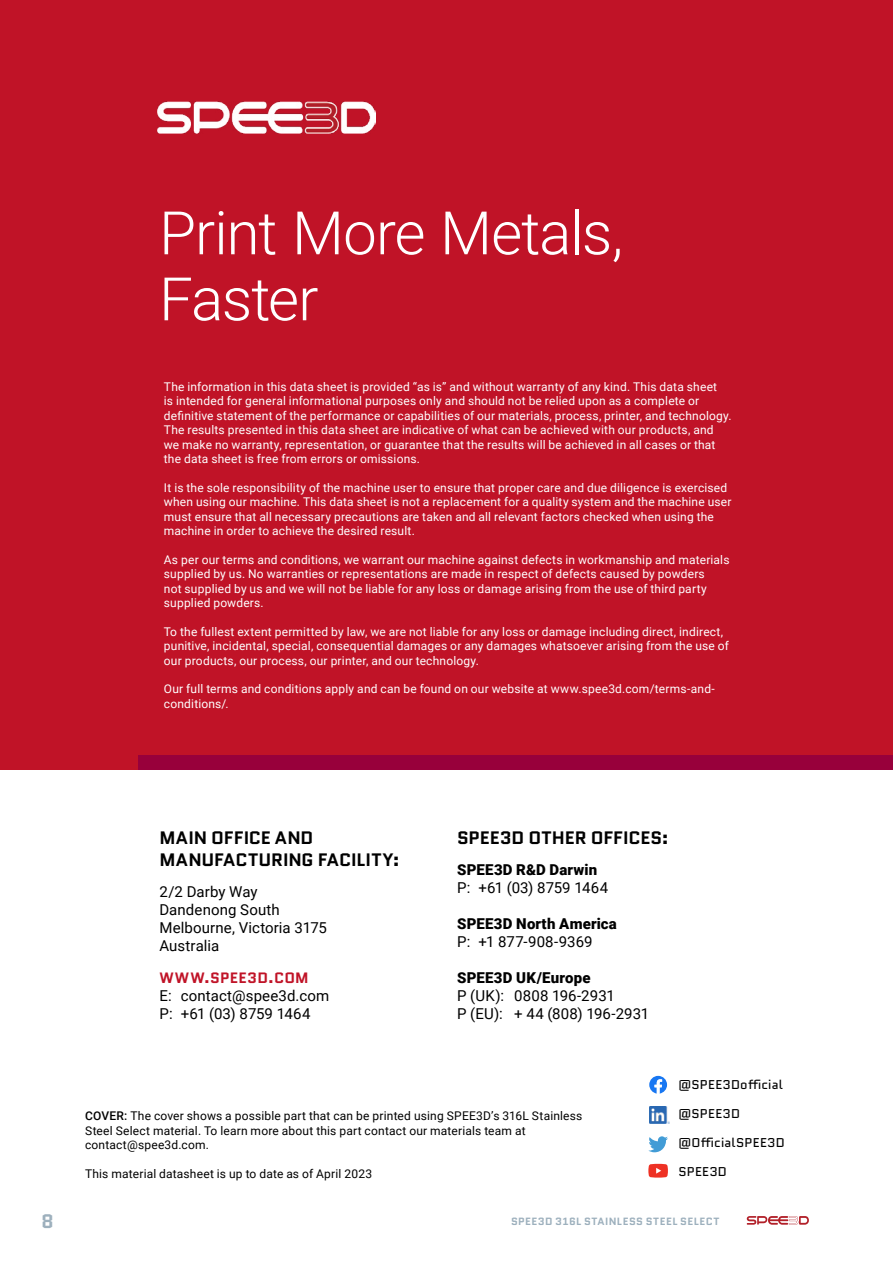
<style>
.page{position:relative;width:893px;height:1263px;background:#fff}
.page>*{position:absolute;margin:0;border:0;box-sizing:border-box;transform-origin:0 0}
.t1{font:300 60px/66px "Roboto";letter-spacing:-.02em;color:#fff}
.t2{font:700 19.5px "Quantico";color:#9db0bd}
.t3{font:700 18px/21.6px "Quantico";letter-spacing:.005em;color:#000}
.t4{font:15px/18px "Roboto";letter-spacing:.005em;color:#000}
.t5{font:900 15px "Roboto";letter-spacing:.015em;color:#000}
.t6{font:700 15px "Quantico";letter-spacing:.025em;color:#c01327}
.t7{font:12.75px "Quantico";letter-spacing:.02em;color:#000}
.t8{font:12px/14.4px "Roboto";letter-spacing:.015em;color:#fff}
.t9{font:12px/14.4px "Roboto";letter-spacing:.015em;color:#000}
.t10{font:700 10.5px "Quantico";letter-spacing:.045em;color:#9db0bd}
.s1{font-weight:500}
</style>
<div class="page">
<svg style="left:747px;top:1216px;width:62px;height:9px"></svg>
<div style="left:0;top:0;width:893px;height:770px;background:#c01327"></div>
<div style="left:138px;top:755px;width:755px;height:15px;background:#98003b"></div>
<img style="left:158px;top:102px;width:218px;height:31px">
<svg style="left:649px;top:1076px;width:18px;height:18px"></svg>
<img style="left:649px;top:1106px;width:21px;height:17px">
<svg style="left:648px;top:1136px;width:20px;height:16px"></svg>
<svg style="left:648px;top:1164px;width:20px;height:13px"></svg>
<h1 class="t1" style="left:159px;top:198px;width:466px">Print More Metals,<br>Faster</h1>
<p class="t8" style="left:164px;top:379px;width:569px">The information in this data sheet is provided “as is” and without warranty of any kind. This data sheet<br>is intended for general informational purposes only and should not be relied upon as a complete or definitive statement of the performance or capabilities of our materials, process, printer, and technology.<br>The results presented in this data sheet are indicative of what can be achieved with our products, and we make no warranty, representation, or guarantee that the results will be achieved in all cases or that the data sheet is free from errors or omissions.</p>
<p class="t8" style="left:164px;top:480px;width:569px">It is the sole responsibility of the machine user to ensure that proper care and due diligence is exercised when using our machine. This data sheet is not a replacement for a quality system and the machine user must ensure that all necessary precautions are taken and all relevant factors checked when using the machine in order to achieve the desired result.</p>
<p class="t8" style="left:164px;top:552px;width:567px">As per our terms and conditions, we warrant our machine against defects in workmanship and materials supplied by us. No warranties or representations are made in respect of defects caused by powders<br>not supplied by us and we will not be liable for any loss or damage arising from the use of third party supplied powders.</p>
<p class="t8" style="left:164px;top:624px;width:566px">To the fullest extent permitted by law, we are not liable for any loss or damage including direct, indirect, punitive, incidental, special, consequential damages or any damages whatsoever arising from the use of our products, our process, our printer, and our technology.</p>
<p class="t8" style="left:164px;top:681px;width:553px">Our full terms and conditions apply and can be found on our website at www.spee3d.com/terms-and&shy;conditions/.</p>
<h3 class="t3" style="left:159px;top:827px;width:242px">MAIN OFFICE AND<br>MANUFACTURING FACILITY:</h3>
<p class="t4" style="left:159px;top:882px;width:169px">2/2 Darby Way<br>Dandenong South<br>Melbourne, Victoria 3175<br>Australia</p>
<p class="t6" style="left:159px;top:967px;width:151px">WWW.SPEE3D.COM</p>
<p class="t4" style="left:159px;top:986px;width:171px">E: contact@spee3d.com<br>P: +61 (03) 8759 1464</p>
<h3 class="t3" style="left:457px;top:827px;width:213px">SPEE3D OTHER OFFICES:</h3>
<p class="t5" style="left:457px;top:859px;width:142px">SPEE3D R&amp;D Darwin</p>
<p class="t4" style="left:457px;top:878px;width:153px">P: +61 (03) 8759 1464</p>
<p class="t5" style="left:457px;top:913px;width:161px">SPEE3D North America</p>
<p class="t4" style="left:457px;top:932px;width:137px">P: +1 877-908-9369</p>
<p class="t5" style="left:457px;top:967px;width:135px">SPEE3D UK/Europe</p>
<p class="t4" style="left:457px;top:986px;width:194px">P (UK): 0808 196-2931<br>P (EU): + 44 (808) 196-2931</p>
<p class="t9" style="left:85px;top:1108px;width:499px"><span class="s1">COVER:</span> The cover shows a possible part that can be printed using SPEE3D’s 316L Stainless<br>Steel Select material. To learn more about this part contact our materials team at contact@spee3d.com.</p>
<p class="t9" style="left:85px;top:1166px;width:289px">This material datasheet is up to date as of April 2023</p>
<p class="t7" style="left:678px;top:1076px;width:106px">@SPEE3Dofficial</p>
<p class="t7" style="left:678px;top:1105px;width:63px">@SPEE3D</p>
<p class="t7" style="left:678px;top:1134px;width:108px">@OfficialSPEE3D</p>
<p class="t7" style="left:678px;top:1162px;width:50px">SPEE3D</p>
<h2 class="t2" style="left:41px;top:1207px;width:14px">8</h2>
<p class="t10" style="left:511px;top:1213px;width:210px">SPEE3D 316L STAINLESS STEEL SELECT</p>
</div>
